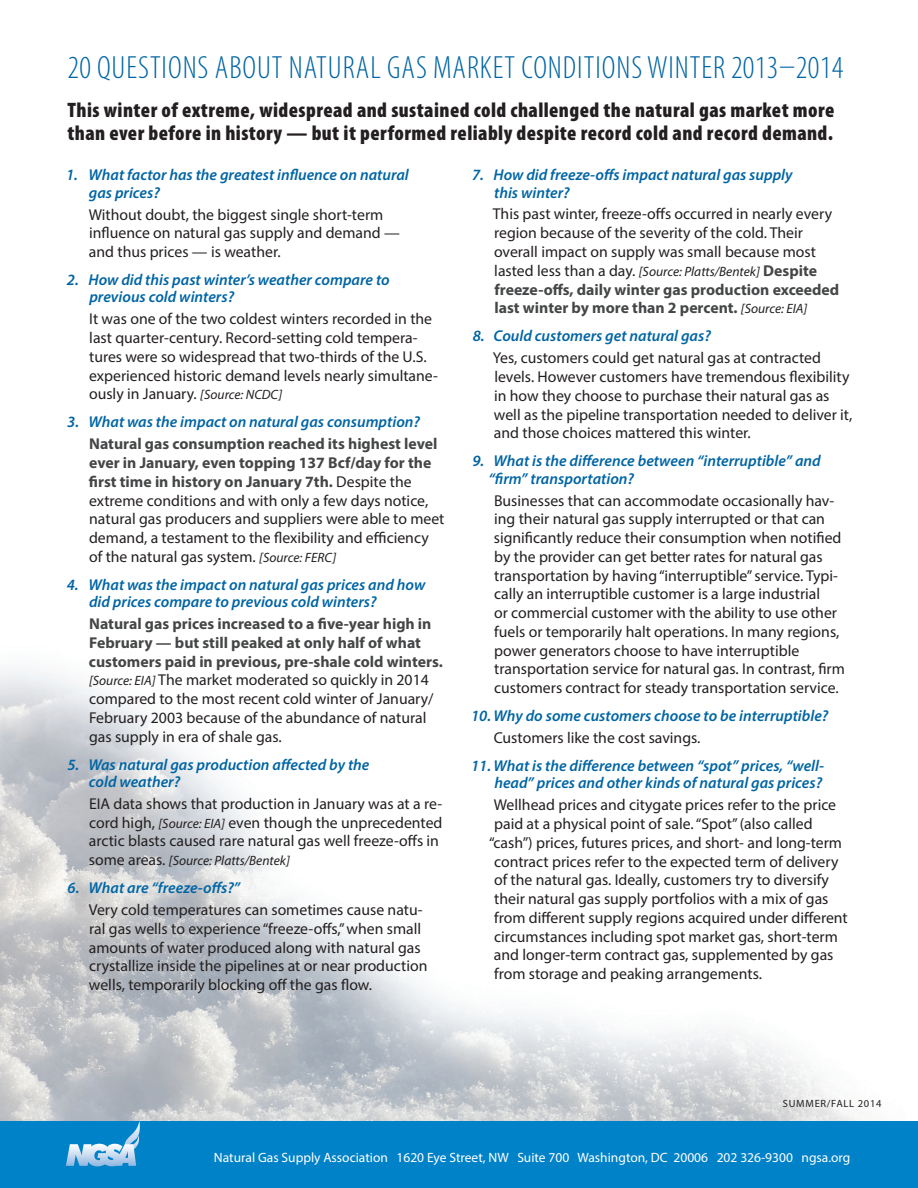
<style>
.page{position:relative;width:918px;height:1188px;background:#fff}
.page>*{position:absolute;margin:0;border:0;box-sizing:border-box;transform-origin:0 0}
.t1{font:300 condensed 32.25px "Myriad Pro";letter-spacing:.03em;color:#0065a4}
.t2{font:900 condensed 21px/22.5px "Myriad Pro";letter-spacing:.02em;color:#231f20}
.t3{font:15.75px/18.8px "Myriad Pro";color:#231f20}
.t4{font:italic 600 15.75px/17.2px "Myriad Pro";color:#0065a4}
.t5{font:700 15.75px/18.8px "Myriad Pro";color:#454647}
.t6{font:13.5px "Myriad Pro";color:#fff}
.t7{font:italic 13.5px "Myriad Pro";color:#231f20}
.t8{font:10.5px "Myriad Pro";letter-spacing:.07em;color:#231f20}
.s1{font-style:italic;font-size:13.5px}
.s2{font-weight:700;color:#454647}
.s3{font-style:normal;font-size:15.75px}
.s4{font-weight:700;font-style:normal;font-size:15.75px;color:#454647}
.s5{font-weight:400;font-style:italic;font-size:13.5px;color:#231f20}
</style>
<div class="page">
<img style="left:0;top:671px;width:861px;height:450px">
<div style="left:0;top:1121px;width:918px;height:67px;background:#0082c8"></div>
<svg style="left:66px;top:1121px;width:74px;height:45px"></svg>
<h1 class="t1" style="left:68px;top:50px;width:777px">20 QUESTIONS ABOUT NATURAL GAS MARKET CONDITIONS WINTER 2013–2014</h1>
<h2 class="t2" style="left:68px;top:99px;width:768px">This winter of extreme, widespread and sustained cold challenged the natural gas market more than ever before in history — but it performed reliably despite record cold and record demand.</h2>
<p class="t4" style="left:89px;top:166px;width:321px;text-indent:-23px">1. What factor has the greatest influence on natural gas prices?</p>
<p class="t3" style="left:89px;top:205px;width:313px">Without doubt, the biggest single short-term influence on natural gas supply and demand — and thus prices — is weather.</p>
<p class="t4" style="left:89px;top:271px;width:302px;text-indent:-22px">2. How did this past winter’s weather compare to previous cold winters?</p>
<p class="t3" style="left:89px;top:309px;width:351px">It was one of the two coldest winters recorded in the last quarter-century. Record-setting cold tempera&shy;tures were so widespread that two-thirds of the U.S. experienced historic demand levels nearly simultane&shy;ously in January. <span class="s1">[Source: NCDC]</span></p>
<p class="t4" style="left:67px;top:413px;width:354px">3. What was the impact on natural gas consumption?</p>
<p class="t3" style="left:89px;top:434px;width:357px"><span class="s2">Natural gas consumption reached its highest level ever in January, even topping 137 Bcf/day for the first time in history on January 7th.</span> Despite the extreme conditions and with only a few days notice, natural gas producers and suppliers were able to meet demand, a testament to the flexibility and efficiency of the natural gas system. <span class="s1">[Source: FERC]</span></p>
<p class="t4" style="left:89px;top:576px;width:338px;text-indent:-22px">4. What was the impact on natural gas prices and how did prices compare to previous cold winters?</p>
<p class="t3" style="left:89px;top:614px;width:355px"><span class="s2">Natural gas prices increased to a five-year high in February — but still peaked at only half of what customers paid in previous, pre-shale cold winters. </span><span class="s1">[Source: EIA]</span> The market moderated so quickly in 2014 compared to the most recent cold winter of January/ February 2003 because of the abundance of natural gas supply in era of shale gas.</p>
<p class="t4" style="left:89px;top:755px;width:282px;text-indent:-22px">5. Was natural gas production affected by the cold weather?</p>
<p class="t3" style="left:89px;top:794px;width:355px;text-align:justify">EIA data shows that production in January was at a re&shy;cord high, <span class="s1">[Source: EIA]</span> even though the unprecedented arctic blasts caused rare natural gas well freeze-offs in</p>
<p class="t7" style="left:89px;top:852px;width:203px"><span class="s3">some areas.</span> [Source: Platts/Bentek]</p>
<p class="t4" style="left:68px;top:879px;width:174px">6. What are “freeze-offs?”</p>
<p class="t3" style="left:89px;top:900px;width:340px">Very cold temperatures can sometimes cause natu&shy;ral gas wells to experience “freeze-offs,” when small amounts of water produced along with natural gas crystallize inside the pipelines at or near production wells, temporarily blocking off the gas flow.</p>
<p class="t4" style="left:494px;top:166px;width:300px;text-indent:-22px">7. How did freeze-offs impact natural gas supply this winter?</p>
<p class="t3" style="left:493px;top:205px;width:341px">This past winter, freeze-offs occurred in nearly every region because of the severity of the cold. Their overall impact on supply was small because most</p>
<p class="t7" style="left:494px;top:263px;width:324px"><span class="s3">lasted less than a day.</span> [Source: Platts/Bentek] <span class="s4">Despite</span></p>
<p class="t5" style="left:494px;top:279px;width:346px">freeze-offs, daily winter gas production exceeded last winter by more than 2 percent. <span class="s5">[Source: EIA]</span></p>
<p class="t4" style="left:473px;top:327px;width:240px">8. Could customers get natural gas?</p>
<p class="t3" style="left:493px;top:348px;width:361px">Yes, customers could get natural gas at contracted levels. However customers have tremendous flexibility in how they choose to purchase their natural gas as well as the pipeline transportation needed to deliver it, and those choices mattered this winter.</p>
<p class="t4" style="left:489px;top:452px;width:334px;text-indent:-16px">9. What is the difference between “interruptible” and “firm” transportation?</p>
<p class="t3" style="left:494px;top:491px;width:353px">Businesses that can accommodate occasionally hav&shy;ing their natural gas supply interrupted or that can significantly reduce their consumption when notified by the provider can get better rates for natural gas transportation by having “interruptible” service. Typi&shy;cally an interruptible customer is a large industrial<br>or commercial customer with the ability to use other fuels or temporarily halt operations. In many regions, power generators choose to have interruptible transportation service for natural gas. In contrast, firm customers contract for steady transportation service.</p>
<p class="t4" style="left:471px;top:707px;width:359px">10. Why do some customers choose to be interruptible?</p>
<p class="t3" style="left:494px;top:728px;width:208px">Customers like the cost savings.</p>
<p class="t4" style="left:471px;top:757px;width:355px;text-align:right">11. What is the difference between “spot” prices, “well&shy;head” prices and other kinds of natural gas prices?</p>
<p class="t3" style="left:494px;top:795px;width:344px">Wellhead prices and citygate prices refer to the price</p>
<p class="t3" style="left:494px;top:814px;width:320px">paid at a physical point of sale. “Spot” (also called</p>
<p class="t3" style="left:489px;top:833px;width:355px">“cash”) prices, futures prices, and short- and long-term</p>
<p class="t3" style="left:494px;top:852px;width:346px">contract prices refer to the expected term of delivery</p>
<p class="t3" style="left:494px;top:870px;width:336px">of the natural gas. Ideally, customers try to diversify</p>
<p class="t3" style="left:494px;top:889px;width:336px">their natural gas supply portfolios with a mix of gas</p>
<p class="t3" style="left:494px;top:908px;width:355px">from different supply regions acquired under different</p>
<p class="t3" style="left:494px;top:927px;width:345px">circumstances including spot market gas, short-term</p>
<p class="t3" style="left:494px;top:945px;width:341px">and longer-term contract gas, supplemented by gas</p>
<p class="t3" style="left:494px;top:964px;width:269px">from storage and peaking arrangements.</p>
<p class="t8" style="left:783px;top:1097px;width:100px">SUMMER/FALL 2014</p>
<p class="t6" style="left:214px;top:1149px;width:638px">Natural Gas Supply Association 1620 Eye Street, NW Suite 700 Washington, DC 20006 202 326-9300 ngsa.org</p>
</div>
